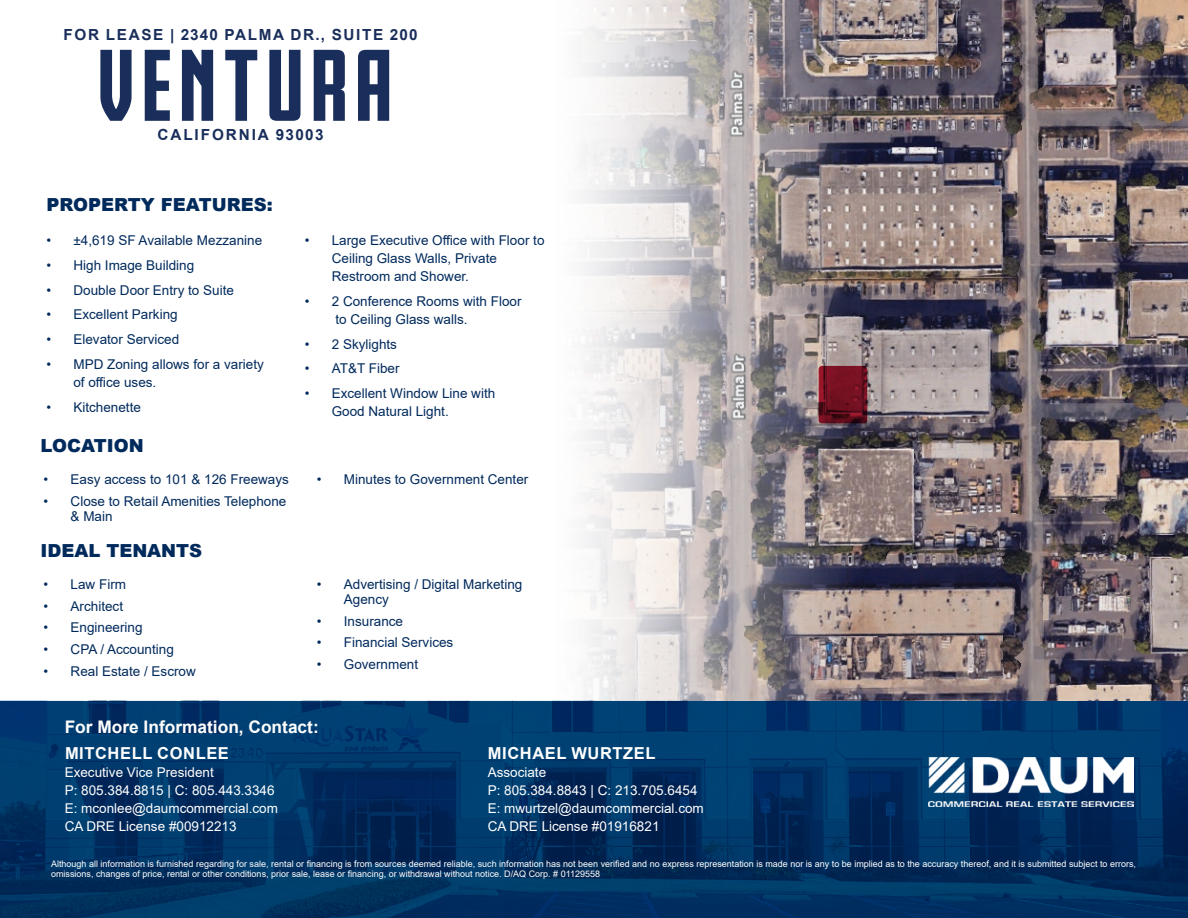
<style>
.page{position:relative;width:1188px;height:918px;background:#fff}
.page>*{position:absolute;margin:0;border:0;box-sizing:border-box;transform-origin:0 0}
.t1{font:900 88.95px "Fresno";letter-spacing:.09em;color:#192e5a}
.t2{font:900 18px "Arial";color:#002a5c}
.t3{font:700 17.4px "Arial";color:#fff}
.t4{font:700 16.5px "Arial";letter-spacing:.035em;color:#fff}
.t5{font:700 15.3px "Arial";letter-spacing:.105em;color:#192e5a}
.t6{font:700 15.3px "Arial";letter-spacing:.125em;color:#192e5a}
.t7{font:13.5px/18px "Arial";color:#002a5c}
.t8{font:13.5px/18px "Arial";color:#fff}
.t9{font:9px/10.8px "Arial";color:#fff}
</style>
<div class="page">
<img style="left:490px;top:0;width:698px;height:701px">
<svg style="left:819px;top:366px;width:48px;height:57px;background:#6d0f1f"></svg>
<img style="left:0;top:701px;width:1188px;height:217px">
<img style="left:929px;top:757px;width:205px;height:50px">
<p class="t5" style="left:64px;top:24px;width:356px">FOR LEASE | 2340 PALMA DR., SUITE 200</p>
<h1 class="t1" style="left:98px;top:36px;width:295px">VENTURA</h1>
<p class="t6" style="left:157px;top:124px;width:168px">CALIFORNIA 93003</p>
<h2 class="t2" style="left:46px;top:192px;width:228px">PROPERTY FEATURES:</h2>
<p class="t7" style="left:46px;top:231px;width:217px">• ±4,619 SF Available Mezzanine</p>
<p class="t7" style="left:46px;top:256px;width:149px">• High Image Building</p>
<p class="t7" style="left:46px;top:281px;width:189px">• Double Door Entry to Suite</p>
<p class="t7" style="left:46px;top:306px;width:133px">• Excellent Parking</p>
<p class="t7" style="left:46px;top:330px;width:134px">• Elevator Serviced</p>
<p class="t7" style="left:73px;top:355px;width:192px;text-indent:-27px">• MPD Zoning allows for a variety of office uses.</p>
<p class="t7" style="left:46px;top:398px;width:96px">• Kitchenette</p>
<h2 class="t2" style="left:40px;top:433px;width:105px">LOCATION</h2>
<p class="t7" style="left:44px;top:470px;width:247px">• Easy access to 101 &amp; 126 Freeways</p>
<p class="t7" style="left:71px;top:494px;width:217px;line-height:15px;text-indent:-27px">• Close to Retail Amenities Telephone &amp; Main</p>
<h2 class="t2" style="left:40px;top:537px;width:163px">IDEAL TENANTS</h2>
<p class="t7" style="left:44px;top:575px;width:84px">• Law Firm</p>
<p class="t7" style="left:44px;top:597px;width:81px">• Architect</p>
<p class="t7" style="left:44px;top:619px;width:101px">• Engineering</p>
<p class="t7" style="left:44px;top:640px;width:132px">• CPA / Accounting</p>
<p class="t7" style="left:44px;top:662px;width:154px">• Real Estate / Escrow</p>
<p class="t7" style="left:332px;top:231px;width:214px;text-indent:-27px">• Large Executive Office with Floor to<br>Ceiling Glass Walls, Private<br>Restroom and Shower.</p>
<p class="t7" style="left:336px;top:292px;width:188px;text-indent:-31px">• 2 Conference Rooms with Floor to Ceiling Glass walls.</p>
<p class="t7" style="left:305px;top:335px;width:94px">• 2 Skylights</p>
<p class="t7" style="left:305px;top:360px;width:96px">• AT&amp;T Fiber</p>
<p class="t7" style="left:332px;top:384px;width:165px;text-indent:-27px">• Excellent Window Line with<br>Good Natural Light.</p>
<p class="t7" style="left:317px;top:470px;width:213px">• Minutes to Government Center</p>
<p class="t7" style="left:344px;top:577px;width:180px;line-height:15px;text-indent:-27px">• Advertising / Digital Marketing<br>Agency</p>
<p class="t7" style="left:317px;top:612px;width:88px">• Insurance</p>
<p class="t7" style="left:317px;top:634px;width:138px">• Financial Services</p>
<p class="t7" style="left:317px;top:655px;width:103px">• Government</p>
<p class="t3" style="left:65px;top:714px;width:256px">For More Information, Contact:</p>
<p class="t4" style="left:65px;top:741px;width:165px">MITCHELL CONLEE</p>
<p class="t8" style="left:65px;top:763px;width:215px">Executive Vice President<br>P: 805.384.8815 | C: 805.443.3346<br>E: mconlee@daumcommercial.com<br>CA DRE License #00912213</p>
<p class="t4" style="left:488px;top:741px;width:169px">MICHAEL WURTZEL</p>
<p class="t8" style="left:488px;top:763px;width:218px">Associate<br>P: 805.384.8843 | C: 213.705.6454<br>E: mwurtzel@daumcommercial.com<br>CA DRE License #01916821</p>
<p class="t9" style="left:51px;top:858px;width:1086px">Although all information is furnished regarding for sale, rental or financing is from sources deemed reliable, such information has not been verified and no express representation is made nor is any to be implied as to the accuracy thereof, and it is submitted subject to errors, omissions, changes of price, rental or other conditions, prior sale, lease or financing, or withdrawal without notice. D/AQ Corp. # 01129558</p>
</div>
